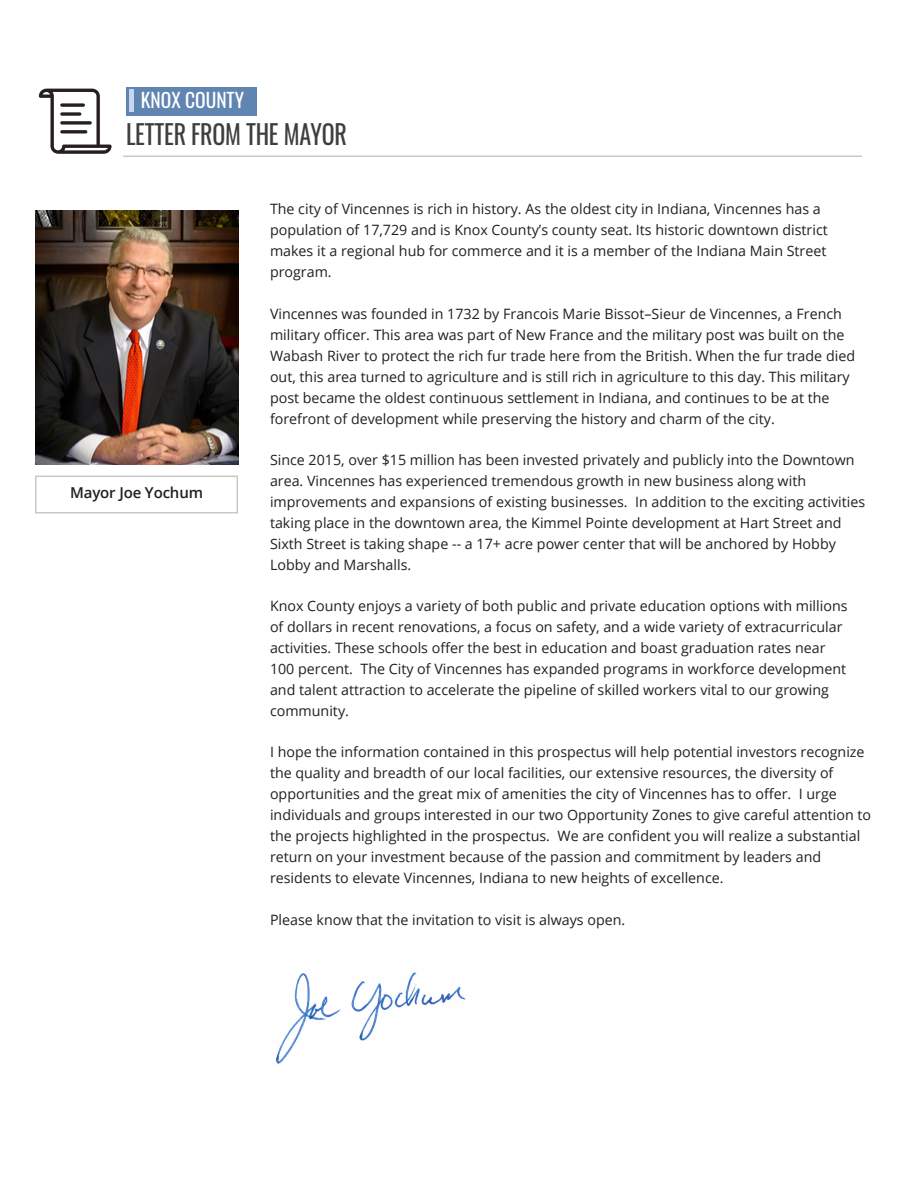
<style>
.page{position:relative;width:918px;height:1188px;background:#fff}
.page>*{position:absolute;margin:0;border:0;box-sizing:border-box;transform-origin:0 0}
.t1{font:26.4px "Oswald";letter-spacing:-.01em;color:#3e3e3f;scale:.91 1}
.t2{font:19.5px "Oswald";color:#fff}
.t3{font:600 15px "Open Sans";letter-spacing:-.01em;color:#231f20}
.t4{font:14.25px/21px "Open Sans";color:#231f20}
</style>
<div class="page">
<svg style="left:39px;top:89px;width:73px;height:65px"></svg>
<img style="left:35px;top:211px;width:203px;height:253px">
<hr style="left:123px;top:156px;width:739px;height:1px;background:#c7c8ca">
<div style="left:35px;top:476px;width:203px;height:38px;border:2px solid #c7c8ca"></div>
<img style="left:276px;top:972px;width:190px;height:92px">
<div style="left:126px;top:87px;width:131px;height:28px;background:#6085b1"></div>
<hr style="left:130px;top:89px;width:4px;height:23px;background:#c7d7f0">
<p class="t2" style="left:141px;top:83px;width:105px">KNOX COUNTY</p>
<p class="t1" style="left:126px;top:110px;width:244px">LETTER FROM THE MAYOR</p>
<p class="t3" style="left:70px;top:483px;width:134px">Mayor Joe Yochum</p>
<p class="t4" style="left:270px;top:198px;width:559px">The city of Vincennes is rich in history. As the oldest city in Indiana, Vincennes has a population of 17,729 and is Knox County’s county seat. Its historic downtown district makes it a regional hub for commerce and it is a member of the Indiana Main Street program.</p>
<p class="t4" style="left:270px;top:303px;width:587px">Vincennes was founded in 1732 by Francois Marie Bissot–Sieur de Vincennes, a French military officer. This area was part of New France and the military post was built on the Wabash River to protect the rich fur trade here from the British. When the fur trade died out, this area turned to agriculture and is still rich in agriculture to this day. This military post became the oldest continuous settlement in Indiana, and continues to be at the forefront of development while preserving the history and charm of the city.</p>
<p class="t4" style="left:270px;top:449px;width:597px">Since 2015, over $15 million has been invested privately and publicly into the Downtown area. Vincennes has experienced tremendous growth in new business along with improvements and expansions of existing businesses. In addition to the exciting activities taking place in the downtown area, the Kimmel Pointe development at Hart Street and Sixth Street is taking shape -- a 17+ acre power center that will be anchored by Hobby Lobby and Marshalls.</p>
<p class="t4" style="left:270px;top:595px;width:579px">Knox County enjoys a variety of both public and private education options with millions of dollars in recent renovations, a focus on safety, and a wide variety of extracurricular activities. These schools offer the best in education and boast graduation rates near 100 percent. The City of Vincennes has expanded programs in workforce development and talent attraction to accelerate the pipeline of skilled workers vital to our growing community.</p>
<p class="t4" style="left:270px;top:741px;width:603px">I hope the information contained in this prospectus will help potential investors recognize the quality and breadth of our local facilities, our extensive resources, the diversity of opportunities and the great mix of amenities the city of Vincennes has to offer. I urge individuals and groups interested in our two Opportunity Zones to give careful attention to the projects highlighted in the prospectus. We are confident you will realize a substantial return on your investment because of the passion and commitment by leaders and residents to elevate Vincennes, Indiana to new heights of excellence.</p>
<p class="t4" style="left:270px;top:909px;width:357px">Please know that the invitation to visit is always open.</p>
</div>
